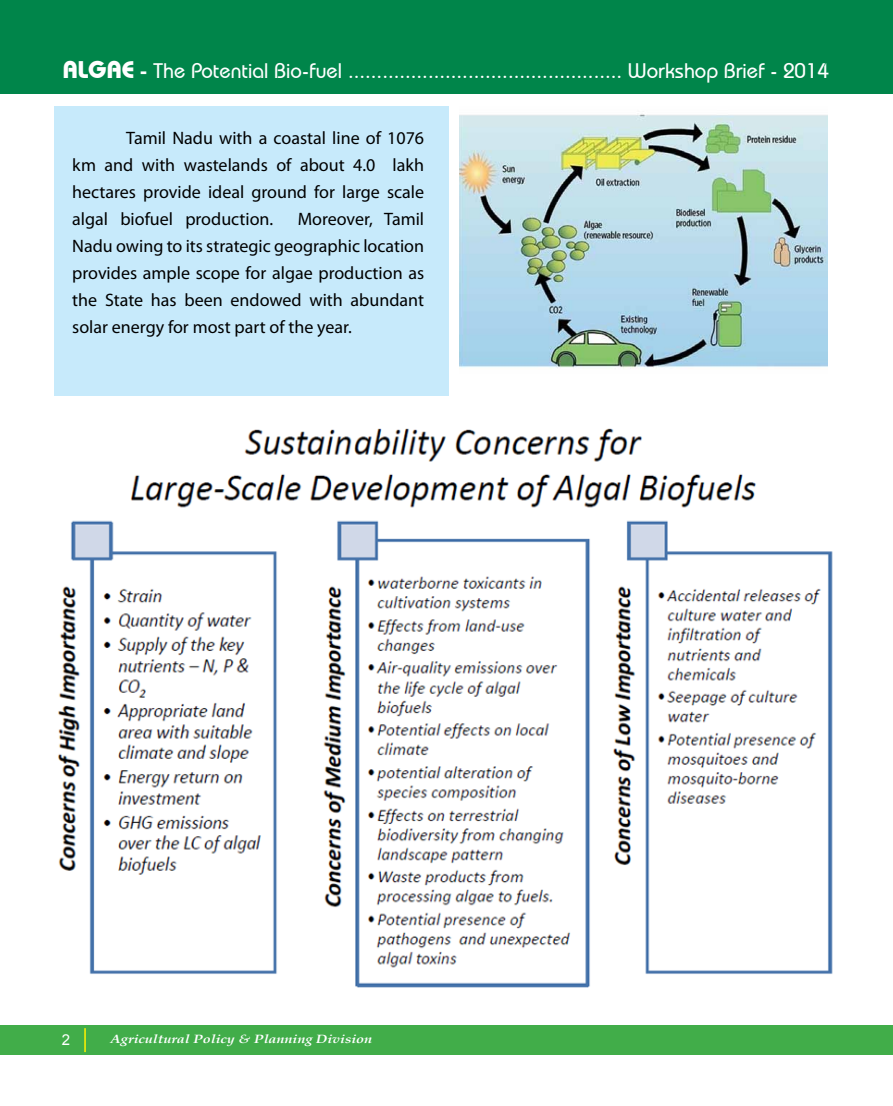
<style>
.page{position:relative;width:893px;height:1106px;background:#fff}
.page>*{position:absolute;margin:0;border:0;box-sizing:border-box;transform-origin:0 0}
.t1{font:500 21px "Bauhaus IT Cby BT";color:#fff}
.t2{font:18px/27px "Myriad Pro";color:#000;text-align:justify}
.t3{font:15px "Arial";color:#fff}
.t4{font:italic 700 12px "Book Antiqua";color:#fff;scale:1.2 1}
.s1{font-weight:700;font-size:24px}
.s2{font-weight:700}
</style>
<div class="page">
<div style="left:0;top:1025px;width:893px;height:29px;background:#41ad49"></div>
<hr style="left:84px;top:1028px;width:2px;height:24px;background:#fff200">
<div style="left:0;top:0;width:893px;height:94px;background:#00854a"></div>
<div style="left:54px;top:106px;width:394px;height:289px;background:#c7eafb"></div>
<img style="left:459px;top:114px;width:368px;height:255px">
<img style="left:58px;top:428px;width:775px;height:560px">
<p class="t1" style="left:63px;top:58px;width:768px"><span class="s1">Algae</span> <span class="s2">-</span> The Potential Bio-fuel ................................................ Workshop Brief - 2014</p>
<p class="t2" style="left:72px;top:124px;width:353px;text-indent:54px">Tamil Nadu with a coastal line of 1076 km and with wastelands of about 4.0 lakh hectares provide ideal ground for large scale algal biofuel production.</p>
<p class="t2" style="left:72px;top:205px;width:353px;text-indent:225px">Moreover, Tamil Nadu owing to its strategic geographic location provides ample scope for algae production as the State has been endowed with abundant solar energy for most part of the year.</p>
<p class="t3" style="left:62px;top:1030px;width:10px">2</p>
<p class="t4" style="left:111px;top:1031px;width:220px">Agricultural Policy &amp; Planning Division</p>
</div>
